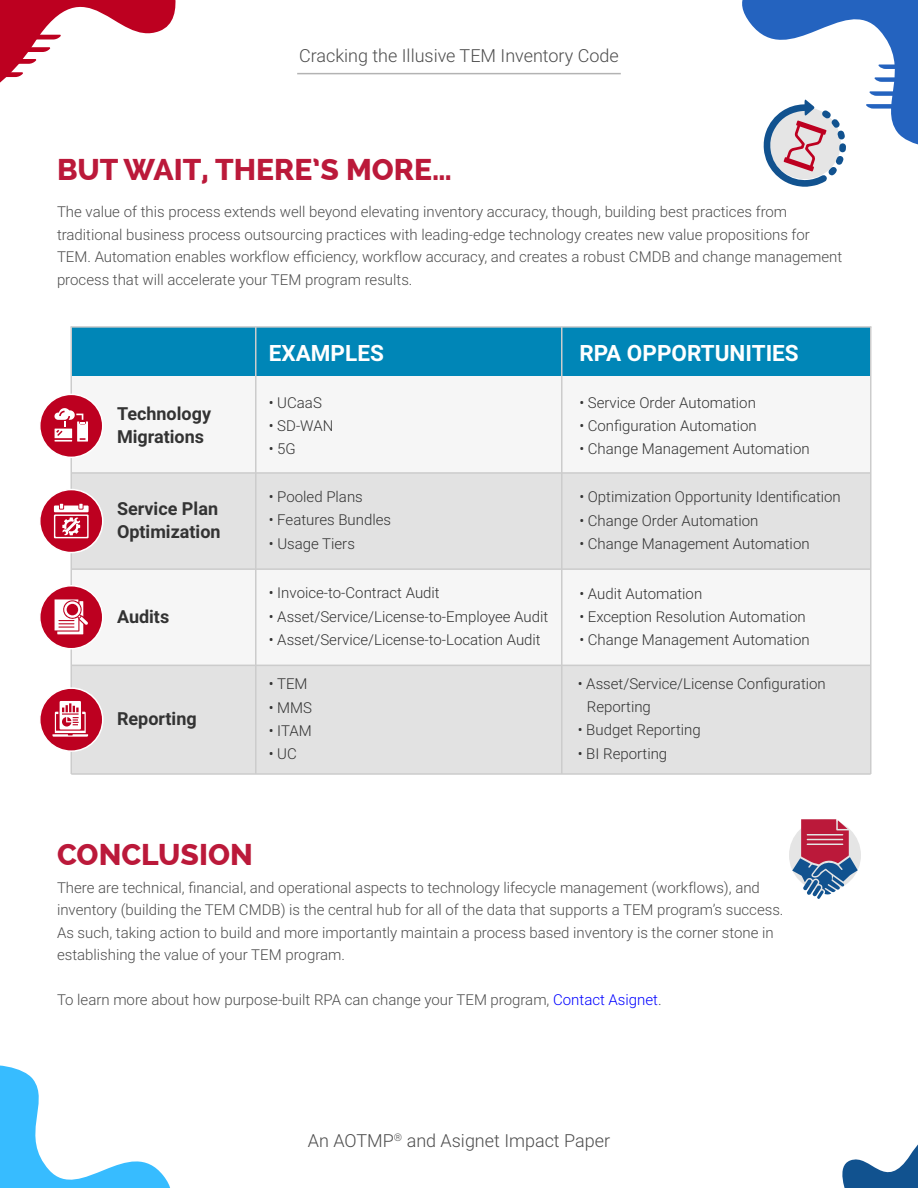
<style>
.page{position:relative;width:918px;height:1188px;background:#fff}
.page>*{position:absolute;margin:0;border:0;box-sizing:border-box;transform-origin:0 0}
.t1{font:800 30px "Raleway";color:#bb193a}
.t2{font:700 22.5px "Roboto";color:#fff}
.t3{font:300 18px "Roboto";color:#4d4d4d}
.t4{font:700 18px/23.1px "Roboto";color:#333}
.t5{font:300 15px/22.5px "Roboto";color:#4d4d4d}
.t6{font:300 15px/23.1px "Roboto";color:#333}
.s1{color:#00f}
</style>
<div class="page">
<svg style="left:0;top:0;width:176px;height:83px"></svg>
<svg style="left:842px;top:1144px;width:76px;height:44px"></svg>
<svg style="left:0;top:1065px;width:170px;height:123px"></svg>
<div style="left:789px;top:819px;width:72px;height:72px;background:#e5e5e5;border-radius:50%"></div>
<svg style="left:792px;top:819px;width:66px;height:80px"></svg>
<div style="left:71px;top:327px;width:800px;height:50px;background:#0086b7"></div>
<div style="left:71px;top:377px;width:800px;height:96px;background:#f6f6f6"></div>
<div style="left:71px;top:473px;width:800px;height:96px;background:#e2e2e2"></div>
<div style="left:71px;top:569px;width:800px;height:96px;background:#f6f6f6"></div>
<div style="left:71px;top:665px;width:800px;height:109px;background:#e2e2e2"></div>
<hr style="left:70px;top:327px;width:2px;height:447px;background:#ccc">
<hr style="left:255px;top:327px;width:1px;height:447px;background:#ccc">
<hr style="left:71px;top:326px;width:800px;height:2px;background:#ccc">
<hr style="left:71px;top:472px;width:799px;height:2px;background:#ccc">
<hr style="left:71px;top:665px;width:799px;height:1px;background:#ccc">
<hr style="left:71px;top:773px;width:800px;height:2px;background:#ccc">
<hr style="left:71px;top:568px;width:799px;height:2px;background:#ccc">
<hr style="left:561px;top:327px;width:1px;height:447px;background:#ccc">
<hr style="left:870px;top:327px;width:2px;height:447px;background:#ccc">
<div style="left:40px;top:394px;width:63px;height:63px;background:#bd0020;border-radius:50%"></div>
<div style="left:39px;top:394px;width:65px;height:64px;border:2px solid #fff;border-radius:50%"></div>
<svg style="left:54px;top:408px;width:34px;height:34px"></svg>
<div style="left:40px;top:490px;width:63px;height:63px;background:#bd0020;border-radius:50%"></div>
<div style="left:39px;top:489px;width:65px;height:64px;border:2px solid #fff;border-radius:50%"></div>
<svg style="left:54px;top:504px;width:35px;height:34px"></svg>
<div style="left:40px;top:586px;width:63px;height:63px;background:#bd0020;border-radius:50%"></div>
<div style="left:39px;top:585px;width:65px;height:65px;border:2px solid #fff;border-radius:50%"></div>
<svg style="left:55px;top:599px;width:33px;height:35px"></svg>
<div style="left:40px;top:688px;width:63px;height:63px;background:#bd0020;border-radius:50%"></div>
<div style="left:39px;top:687px;width:65px;height:65px;border:2px solid #fff;border-radius:50%"></div>
<svg style="left:52px;top:701px;width:36px;height:36px"></svg>
<hr style="left:297px;top:73px;width:324px;height:1px;background:#b3b3b3">
<svg style="left:742px;top:0;width:176px;height:187px"></svg>
<p class="t3" style="left:299px;top:43px;width:321px">Cracking the Illusive TEM Inventory Code</p>
<h1 class="t1" style="left:57px;top:152px;width:396px">BUT WAIT, THERE’S MORE…</h1>
<p class="t5" style="left:57px;top:200px;width:787px">The value of this process extends well beyond elevating inventory accuracy, though, building best practices from traditional business process outsourcing practices with leading-edge technology creates new value propositions for TEM. Automation enables workflow efficiency, workflow accuracy, and creates a robust CMDB and change management process that will accelerate your TEM program results.</p>
<p class="t4" style="left:117px;top:401px;width:96px">Technology<br>Migrations</p>
<p class="t4" style="left:117px;top:496px;width:105px">Service Plan<br>Optimization</p>
<p class="t4" style="left:117px;top:604px;width:54px">Audits</p>
<p class="t4" style="left:117px;top:706px;width:81px">Reporting</p>
<h2 class="t2" style="left:269px;top:337px;width:117px">EXAMPLES</h2>
<h2 class="t2" style="left:579px;top:337px;width:221px">RPA OPPORTUNITIES</h2>
<p class="t6" style="left:269px;top:391px;width:55px">• UCaaS</p>
<p class="t6" style="left:269px;top:414px;width:66px">• SD-WAN</p>
<p class="t6" style="left:269px;top:437px;width:29px">• 5G</p>
<p class="t6" style="left:269px;top:485px;width:96px">• Pooled Plans</p>
<p class="t6" style="left:269px;top:508px;width:124px">• Features Bundles</p>
<p class="t6" style="left:269px;top:531px;width:88px">• Usage Tiers</p>
<p class="t6" style="left:269px;top:581px;width:172px">• Invoice-to-Contract Audit</p>
<p class="t6" style="left:269px;top:604px;width:281px">• Asset/Service/License-to-Employee Audit</p>
<p class="t6" style="left:269px;top:627px;width:273px">• Asset/Service/License-to-Location Audit</p>
<p class="t6" style="left:269px;top:672px;width:40px">• TEM</p>
<p class="t6" style="left:269px;top:695px;width:45px">• MMS</p>
<p class="t6" style="left:269px;top:718px;width:45px">• ITAM</p>
<p class="t6" style="left:269px;top:741px;width:30px">• UC</p>
<p class="t6" style="left:579px;top:391px;width:178px">• Service Order Automation</p>
<p class="t6" style="left:579px;top:414px;width:179px">• Configuration Automation</p>
<p class="t6" style="left:579px;top:437px;width:232px">• Change Management Automation</p>
<p class="t6" style="left:579px;top:485px;width:263px">• Optimization Opportunity Identification</p>
<p class="t6" style="left:579px;top:508px;width:181px">• Change Order Automation</p>
<p class="t6" style="left:579px;top:531px;width:232px">• Change Management Automation</p>
<p class="t6" style="left:579px;top:581px;width:124px">• Audit Automation</p>
<p class="t6" style="left:579px;top:604px;width:228px">• Exception Resolution Automation</p>
<p class="t6" style="left:579px;top:627px;width:232px">• Change Management Automation</p>
<p class="t6" style="left:587px;top:672px;width:240px;text-indent:-9px">• Asset/Service/License Configuration<br>Reporting</p>
<p class="t6" style="left:578px;top:718px;width:124px">• Budget Reporting</p>
<p class="t6" style="left:578px;top:741px;width:91px">• BI Reporting</p>
<h1 class="t1" style="left:57px;top:837px;width:197px">CONCLUSION</h1>
<p class="t5" style="left:57px;top:876px;width:728px">There are technical, financial, and operational aspects to technology lifecycle management (workflows), and inventory (building the TEM CMDB) is the central hub for all of the data that supports a TEM program’s success.<br>As such, taking action to build and more importantly maintain a process based inventory is the corner stone in establishing the value of your TEM program.</p>
<p class="t5" style="left:57px;top:988px;width:606px">To learn more about how purpose-built RPA can change your TEM program, <span class="s1">Contact Asignet</span>.</p>
<p class="t3" style="left:308px;top:1128px;width:304px">An AOTMP<sup>®</sup> and Asignet Impact Paper</p>
</div>
